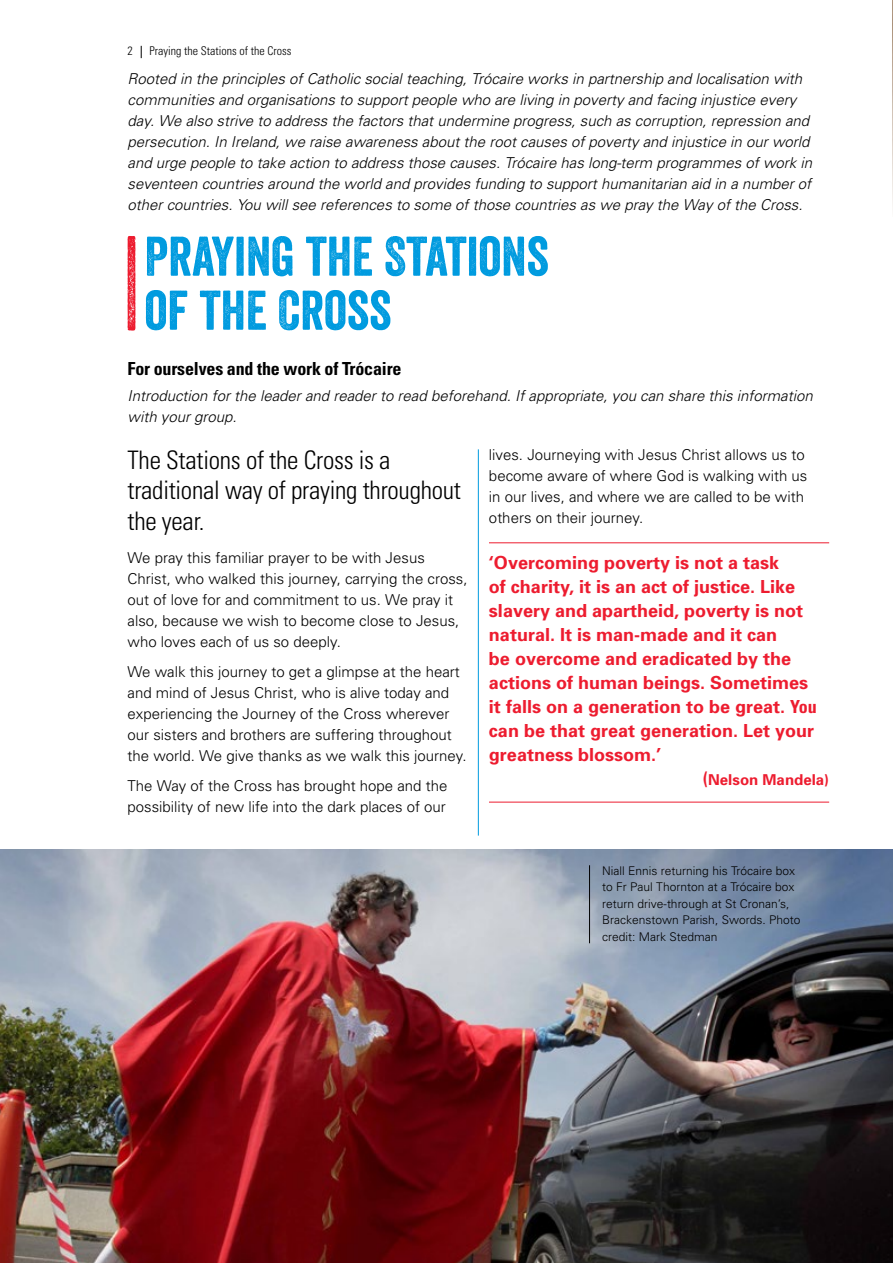
<style>
.page{position:relative;width:893px;height:1263px;background:#fff}
.page>*{position:absolute;margin:0;border:0;box-sizing:border-box;transform-origin:0 0}
.t1{font:54px/54px "Veneer";color:#009bdf}
.t2{font:300 condensed 25.5px/30.6px "Univers";letter-spacing:-.01em;color:#000}
.t3{font:700 18px/24px "Univers";color:#ed1c2f}
.t4{font:700 condensed 18px "Univers";letter-spacing:-.01em;color:#000}
.t5{font:italic 300 15px/21px "Univers";color:#000}
.t6{font:300 15px/21px "Univers";color:#000}
.t7{font:700 15px "Univers";color:#ed1c2f}
.t8{font:300 12px/16.5px "Univers";color:#000}
.t9{font:300 condensed 12px "Univers";color:#000}
.s1{font-stretch:condensed}
.s2{font-stretch:condensed;font-size:18px}
</style>
<div class="page">
<img style="left:892px;top:0;width:1px;height:207px">
<hr style="left:489px;top:542px;width:340px;height:1px;background:#ed1c2f">
<hr style="left:489px;top:802px;width:340px;height:1px;background:#ed1c2f">
<svg style="left:128px;top:236px;width:8px;height:95px"></svg>
<img style="left:0;top:849px;width:893px;height:414px">
<hr style="left:589px;top:865px;width:1px;height:78px;background:#000">
<hr style="left:478px;top:449px;width:1px;height:387px;background:#009bdf">
<svg style="left:141px;top:46px;width:1px;height:12px"></svg>
<p class="t9" style="left:128px;top:43px;width:7px">2</p>
<p class="t9" style="left:150px;top:43px;width:143px">Praying the Stations of the Cross</p>
<p class="t5" style="left:128px;top:68px;width:686px">Rooted in the principles of Catholic social teaching, Trócaire works in partnership and localisation with communities and organisations to support people who are living in poverty and facing injustice every day. We also strive to address the factors that undermine progress, such as corruption, repression and persecution. In Ireland, we raise awareness about the root causes of poverty and injustice in our world and urge people to take action to address those causes. Trócaire has long-term programmes of work in seventeen countries around the world and provides funding to support humanitarian aid in a number of other countries. You will see references to some of those countries as we pray the Way of the Cross.</p>
<h1 class="t1" style="left:145px;top:229px;width:406px">PRAYING THE STATIONS<br>OF THE CROSS</h1>
<p class="t4" style="left:128px;top:358px;width:275px">For ourselves and the work of Trócaire</p>
<p class="t5" style="left:128px;top:384px;width:687px">Introduction for the leader and reader to read beforehand. If appropriate, you can share this information with your group.</p>
<h2 class="t2" style="left:128px;top:444px;width:335px">The Stations of the Cross is a traditional way of praying throughout the year.</h2>
<p class="t6" style="left:128px;top:547px;width:342px">We pray this familiar prayer to be with Jesus Christ, who walked this journey, carrying the cross, out of love for and commitment to us. We pray it also, because we wish to become close to Jesus, who loves each of us so deeply.</p>
<p class="t6" style="left:128px;top:661px;width:340px">We walk this journey to get a glimpse at the heart and mind of Jesus Christ, who is alive today and experiencing the Journey of the Cross wherever our sisters and brothers are suffering throughout the world. We give thanks as we walk this journey.</p>
<p class="t6" style="left:128px;top:774px;width:321px">The Way of the Cross has brought hope and the possibility of new life into the dark places of our</p>
<p class="t6" style="left:489px;top:444px;width:320px">lives. Journeying with Jesus Christ allows us to become aware of where God is walking with us in our lives, and where we are called to be with others on their journey.</p>
<p class="t3" style="left:489px;top:550px;width:329px">‘Overcoming poverty is not a task<br>of charity, it is an act of justice. Like slavery and apartheid, poverty is not natural. It is man-made and it can<br>be overcome and eradicated by the actions of human beings. Sometimes it falls on a generation to be great. <span class="s1">You </span>can be that great generation. Let your greatness blossom.’</p>
<p class="t7" style="left:703px;top:770px;width:127px"><span class="s2">(</span>Nelson Mandela)</p>
<p class="t8" style="left:602px;top:862px;width:200px">Niall Ennis returning his Trócaire box to Fr Paul Thornton at a Trócaire box return drive-through at St Cronan’s, Brackenstown Parish, Swords. Photo credit: Mark Stedman</p>
</div>
